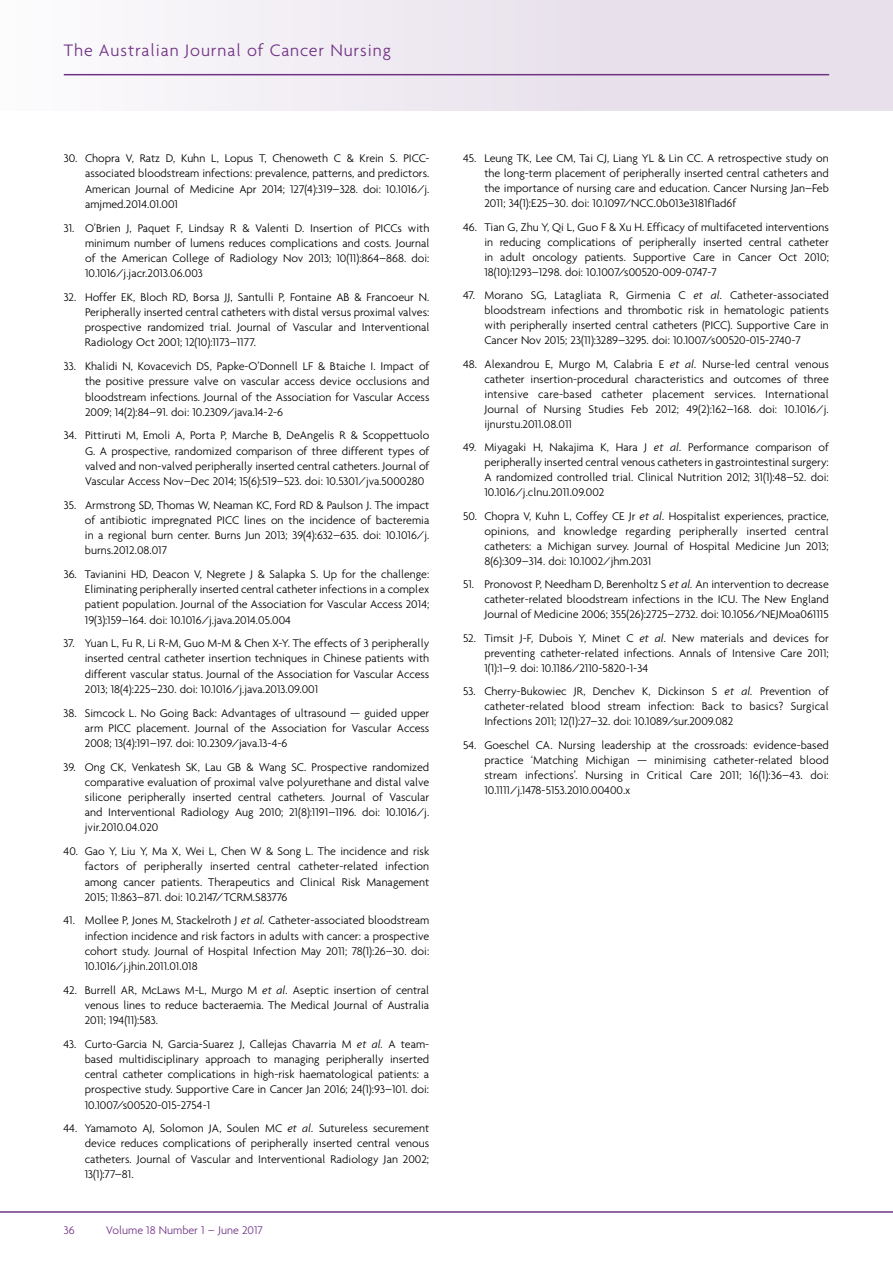
<style>
.page{position:relative;width:893px;height:1263px;background:#fff}
.page>*{position:absolute;margin:0;border:0;box-sizing:border-box;transform-origin:0 0}
.t1{font:300 18px "Agenda";letter-spacing:.05em;color:#713285}
.t2{font:300 12px/15.1px "Agenda";color:#000;text-align:justify}
.t3{font:300 12px "Agenda";color:#713285}
.s1{font-style:italic}
</style>
<div class="page">
<div style="left:0;top:0;width:893px;height:111px;background:linear-gradient(to right,#faf9fb,#e3dbe8)"></div>
<hr style="left:0;top:1211px;width:893px;height:2px;background:#713285">
<hr style="left:64px;top:74px;width:765px;height:1px;background:#713285">
<h1 class="t1" style="left:64px;top:40px;width:329px">The Australian Journal of Cancer Nursing</h1>
<p class="t2" style="left:85px;top:151px;width:346px;text-indent:-21px">30. Chopra V, Ratz D, Kuhn L, Lopus T, Chenoweth C &amp; Krein S. PICC&shy;associated bloodstream infections: prevalence, patterns, and predictors.<br>American Journal of Medicine Apr 2014; 127(4):319–328. doi: 10.1016/j. amjmed.2014.01.001</p>
<p class="t2" style="left:85px;top:220px;width:346px;text-indent:-21px">31. O’Brien J, Paquet F, Lindsay R &amp; Valenti D. Insertion of PICCs with minimum number of lumens reduces complications and costs. Journal of the American College of Radiology Nov 2013; 10(11):864–868. doi:<br>10.1016/j.jacr.2013.06.003</p>
<p class="t2" style="left:85px;top:289px;width:346px;text-indent:-21px">32. Hoffer EK, Bloch RD, Borsa JJ, Santulli P, Fontaine AB &amp; Francoeur N.<br>Peripherally inserted central catheters with distal versus proximal valves: prospective randomized trial. Journal of Vascular and Interventional Radiology Oct 2001; 12(10):1173–1177.</p>
<p class="t2" style="left:85px;top:358px;width:346px;text-indent:-21px">33. Khalidi N, Kovacevich DS, Papke-O’Donnell LF &amp; Btaiche I. Impact of the positive pressure valve on vascular access device occlusions and bloodstream infections. Journal of the Association for Vascular Access 2009; 14(2):84–91. doi: 10.2309/java.14-2-6</p>
<p class="t2" style="left:85px;top:428px;width:346px;text-indent:-21px">34. Pittiruti M, Emoli A, Porta P, Marche B, DeAngelis R &amp; Scoppettuolo G. A prospective, randomized comparison of three different types of valved and non-valved peripherally inserted central catheters. Journal of Vascular Access Nov–Dec 2014; 15(6):519–523. doi: 10.5301/jva.5000280</p>
<p class="t2" style="left:85px;top:497px;width:346px;text-indent:-21px">35. Armstrong SD, Thomas W, Neaman KC, Ford RD &amp; Paulson J. The impact of antibiotic impregnated PICC lines on the incidence of bacteremia in a regional burn center. Burns Jun 2013; 39(4):632–635. doi: 10.1016/j. burns.2012.08.017</p>
<p class="t2" style="left:85px;top:566px;width:346px;text-indent:-21px">36. Tavianini HD, Deacon V, Negrete J &amp; Salapka S. Up for the challenge:<br>Eliminating peripherally inserted central catheter infections in a complex patient population. Journal of the Association for Vascular Access 2014; 19(3):159–164. doi: 10.1016/j.java.2014.05.004</p>
<p class="t2" style="left:85px;top:636px;width:346px;text-indent:-21px">37. Yuan L, Fu R, Li R-M, Guo M-M &amp; Chen X-Y. The effects of 3 peripherally inserted central catheter insertion techniques in Chinese patients with different vascular status. Journal of the Association for Vascular Access 2013; 18(4):225–230. doi: 10.1016/j.java.2013.09.001</p>
<p class="t2" style="left:85px;top:705px;width:346px;text-indent:-21px">38. Simcock L. No Going Back: Advantages of ultrasound — guided upper arm PICC placement. Journal of the Association for Vascular Access 2008; 13(4):191–197. doi: 10.2309/java.13-4-6</p>
<p class="t2" style="left:85px;top:759px;width:346px;text-indent:-21px">39. Ong CK, Venkatesh SK, Lau GB &amp; Wang SC. Prospective randomized comparative evaluation of proximal valve polyurethane and distal valve silicone peripherally inserted central catheters. Journal of Vascular and Interventional Radiology Aug 2010; 21(8):1191–1196. doi: 10.1016/j. jvir.2010.04.020</p>
<p class="t2" style="left:85px;top:843px;width:346px;text-indent:-21px">40. Gao Y, Liu Y, Ma X, Wei L, Chen W &amp; Song L. The incidence and risk factors of peripherally inserted central catheter-related infection among cancer patients. Therapeutics and Clinical Risk Management 2015; 11:863–871. doi: 10.2147/TCRM.S83776</p>
<p class="t2" style="left:85px;top:913px;width:346px;text-indent:-21px">41. Mollee P, Jones M, Stackelroth J <span class="s1">et al.</span> Catheter-associated bloodstream infection incidence and risk factors in adults with cancer: a prospective cohort study. Journal of Hospital Infection May 2011; 78(1):26–30. doi:<br>10.1016/j.jhin.2011.01.018</p>
<p class="t2" style="left:85px;top:982px;width:346px;text-indent:-21px">42. Burrell AR, McLaws M-L, Murgo M <span class="s1">et al.</span> Aseptic insertion of central venous lines to reduce bacteraemia. The Medical Journal of Australia 2011; 194(11):583.</p>
<p class="t2" style="left:85px;top:1036px;width:346px;text-indent:-21px">43. Curto-Garcia N, Garcia-Suarez J, Callejas Chavarria M <span class="s1">et al.</span> A team&shy;based multidisciplinary approach to managing peripherally inserted central catheter complications in high-risk haematological patients: a prospective study. Supportive Care in Cancer Jan 2016; 24(1):93–101. doi:<br>10.1007/s00520-015-2754-1</p>
<p class="t2" style="left:85px;top:1121px;width:346px;text-indent:-21px">44. Yamamoto AJ, Solomon JA, Soulen MC <span class="s1">et al.</span> Sutureless securement device reduces complications of peripherally inserted central venous catheters. Journal of Vascular and Interventional Radiology Jan 2002; 13(1):77–81.</p>
<p class="t3" style="left:64px;top:1223px;width:12px">36</p>
<p class="t3" style="left:106px;top:1223px;width:158px">Volume 18 Number 1 – June 2017</p>
<p class="t2" style="left:484px;top:151px;width:346px;text-indent:-21px">45. Leung TK, Lee CM, Tai CJ, Liang YL &amp; Lin CC. A retrospective study on the long-term placement of peripherally inserted central catheters and the importance of nursing care and education. Cancer Nursing Jan–Feb 2011; 34(1):E25–30. doi: 10.1097/NCC.0b013e3181f1ad6f</p>
<p class="t2" style="left:484px;top:219px;width:346px;text-indent:-21px">46. Tian G, Zhu Y, Qi L, Guo F &amp; Xu H. Efficacy of multifaceted interventions in reducing complications of peripherally inserted central catheter in adult oncology patients. Supportive Care in Cancer Oct 2010; 18(10):1293–1298. doi: 10.1007/s00520-009-0747-7</p>
<p class="t2" style="left:484px;top:288px;width:346px;text-indent:-21px">47. Morano SG, Latagliata R, Girmenia C <span class="s1">et al.</span> Catheter-associated bloodstream infections and thrombotic risk in hematologic patients with peripherally inserted central catheters (PICC). Supportive Care in Cancer Nov 2015; 23(11):3289–3295. doi: 10.1007/s00520-015-2740-7</p>
<p class="t2" style="left:484px;top:356px;width:346px;text-indent:-21px">48. Alexandrou E, Murgo M, Calabria E <span class="s1">et al.</span> Nurse-led central venous catheter insertion-procedural characteristics and outcomes of three intensive care-based catheter placement services. International Journal of Nursing Studies Feb 2012; 49(2):162–168. doi: 10.1016/j. ijnurstu.2011.08.011</p>
<p class="t2" style="left:484px;top:440px;width:346px;text-indent:-21px">49. Miyagaki H, Nakajima K, Hara J <span class="s1">et al.</span> Performance comparison of peripherally inserted central venous catheters in gastrointestinal surgery:<br>A randomized controlled trial. Clinical Nutrition 2012; 31(1):48–52. doi:<br>10.1016/j.clnu.2011.09.002</p>
<p class="t2" style="left:484px;top:508px;width:346px;text-indent:-21px">50. Chopra V, Kuhn L, Coffey CE Jr <span class="s1">et al.</span> Hospitalist experiences, practice, opinions, and knowledge regarding peripherally inserted central catheters: a Michigan survey. Journal of Hospital Medicine Jun 2013; 8(6):309–314. doi: 10.1002/jhm.2031</p>
<p class="t2" style="left:484px;top:577px;width:346px;text-indent:-21px">51. Pronovost P, Needham D, Berenholtz S <span class="s1">et al.</span> An intervention to decrease catheter-related bloodstream infections in the ICU. The New England Journal of Medicine 2006; 355(26):2725–2732. doi: 10.1056/NEJMoa061115</p>
<p class="t2" style="left:484px;top:630px;width:346px;text-indent:-21px">52. Timsit J-F, Dubois Y, Minet C <span class="s1">et al.</span> New materials and devices for preventing catheter-related infections. Annals of Intensive Care 2011; 1(1):1–9. doi: 10.1186/2110-5820-1-34</p>
<p class="t2" style="left:484px;top:684px;width:346px;text-indent:-21px">53. Cherry-Bukowiec JR, Denchev K, Dickinson S <span class="s1">et al.</span> Prevention of catheter-related blood stream infection: Back to basics? Surgical Infections 2011; 12(1):27–32. doi: 10.1089/sur.2009.082</p>
<p class="t2" style="left:484px;top:737px;width:346px;text-indent:-21px">54. Goeschel CA. Nursing leadership at the crossroads: evidence-based practice ‘Matching Michigan — minimising catheter-related blood stream infections’. Nursing in Critical Care 2011; 16(1):36–43. doi:<br>10.1111/j.1478-5153.2010.00400.x</p>
</div>
